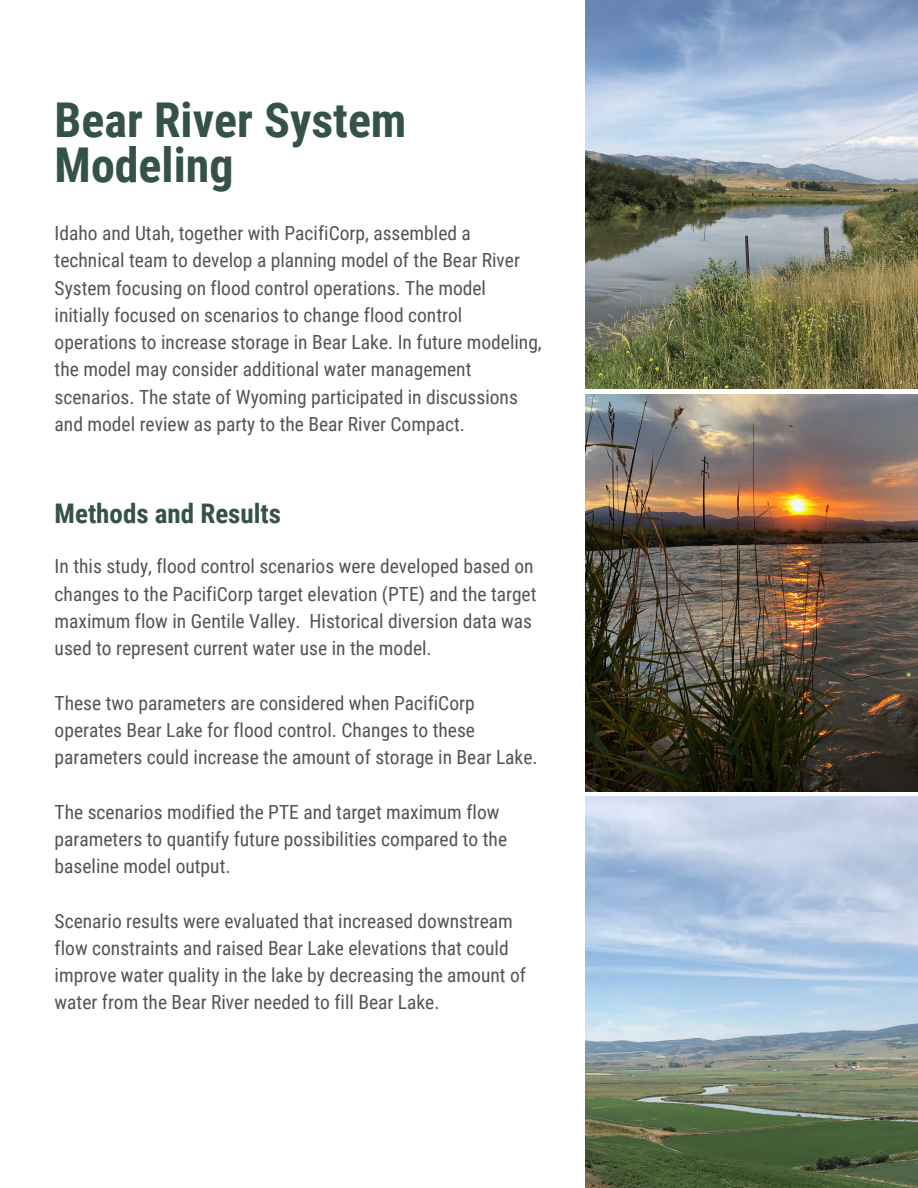
<style>
.page{position:relative;width:918px;height:1188px;background:#fff}
.page>*{position:absolute;margin:0;border:0;box-sizing:border-box;transform-origin:0 0}
.t1{font:700 48px/45.9px "Roboto Condensed";color:#355247}
.t2{font:700 27px "Roboto Condensed";color:#355247}
.t3{font:19.5px/27.3px "Roboto Condensed";color:#545454}
</style>
<div class="page">
<img style="left:585px;top:0;width:333px;height:389px">
<img style="left:585px;top:394px;width:333px;height:397px">
<img style="left:585px;top:797px;width:333px;height:391px">
<p class="t1" style="left:55px;top:97px;width:353px">Bear River System<br>Modeling</p>
<p class="t3" style="left:55px;top:220px;width:489px">Idaho and Utah, together with PacifiCorp, assembled a technical team to develop a planning model of the Bear River System focusing on flood control operations. The model initially focused on scenarios to change flood control operations to increase storage in Bear Lake. In future modeling, the model may consider additional water management scenarios. The state of Wyoming participated in discussions and model review as party to the Bear River Compact.</p>
<p class="t2" style="left:55px;top:498px;width:228px">Methods and Results</p>
<p class="t3" style="left:55px;top:553px;width:483px">In this study, flood control scenarios were developed based on changes to the PacifiCorp target elevation (PTE) and the target maximum flow in Gentile Valley. Historical diversion data was used to represent current water use in the model.</p>
<p class="t3" style="left:55px;top:689px;width:485px">These two parameters are considered when PacifiCorp operates Bear Lake for flood control. Changes to these parameters could increase the amount of storage in Bear Lake.</p>
<p class="t3" style="left:55px;top:798px;width:454px">The scenarios modified the PTE and target maximum flow parameters to quantify future possibilities compared to the baseline model output.</p>
<p class="t3" style="left:55px;top:907px;width:473px">Scenario results were evaluated that increased downstream flow constraints and raised Bear Lake elevations that could improve water quality in the lake by decreasing the amount of water from the Bear River needed to fill Bear Lake.</p>
</div>
